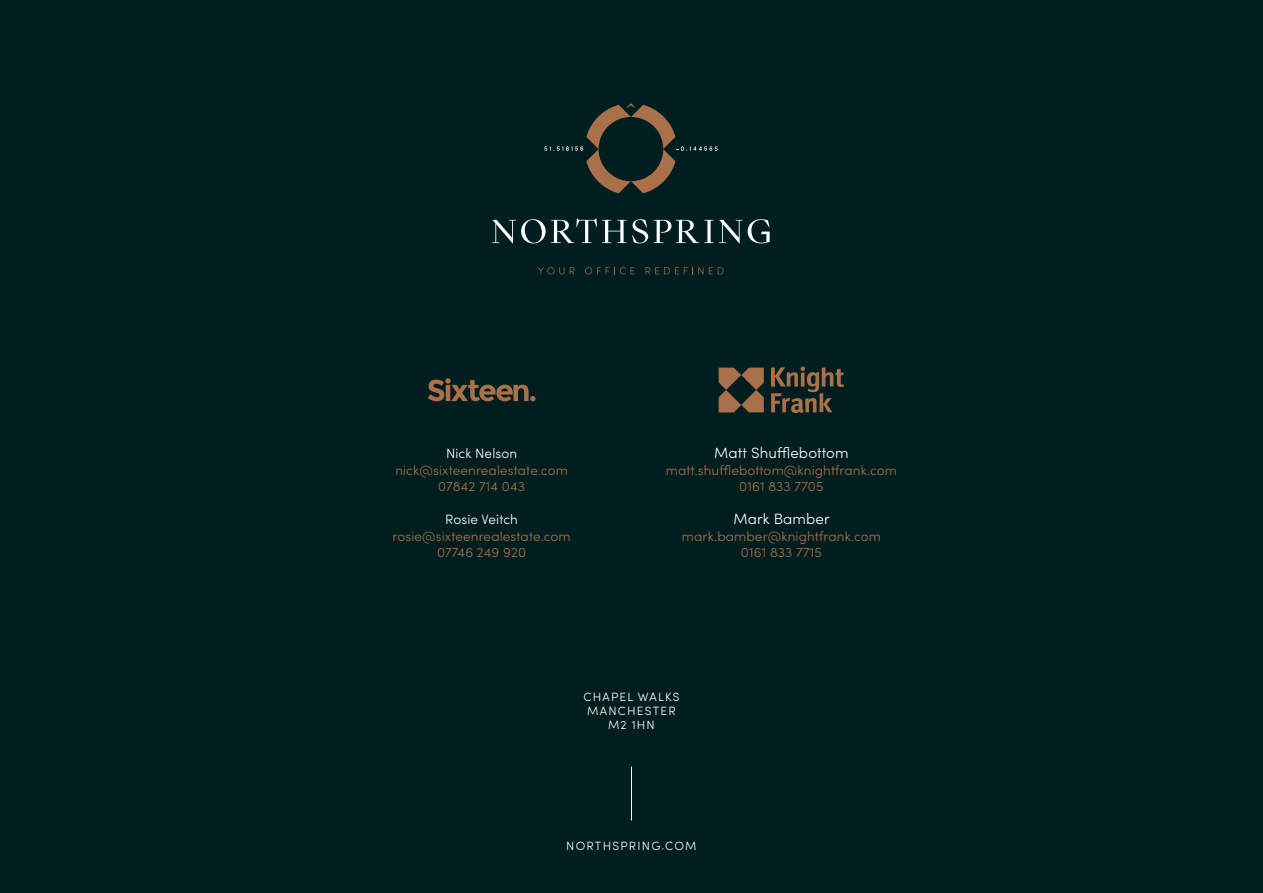
<style>
.page{position:relative;width:1263px;height:893px;background:#001e1f}
.page>*{position:absolute;margin:0;border:0;box-sizing:border-box;transform-origin:0 0}
.t1{font:300 15px "Sofia Pro";letter-spacing:.01em;color:#fff}
.t2{font:300 13.5px "Sofia Pro";letter-spacing:.01em;color:#aa7049}
.t3{font:300 13.5px "Sofia Pro";letter-spacing:.01em;color:#fff}
.t4{font:300 12px/14.4px "Sofia Pro";letter-spacing:.1em;color:#fff;text-align:center}
</style>
<div class="page">
<hr style="left:631px;top:767px;width:1px;height:53px;background:#fff">
<svg style="left:428px;top:378px;width:107px;height:23px"></svg>
<svg style="left:719px;top:368px;width:45px;height:44px"></svg>
<svg style="left:771px;top:366px;width:73px;height:47px"></svg>
<svg style="left:492px;top:218px;width:156px;height:26px"></svg>
<svg style="left:654px;top:219px;width:116px;height:25px"></svg>
<svg style="left:538px;top:267px;width:26px;height:7px"></svg>
<svg style="left:570px;top:267px;width:4px;height:7px"></svg>
<svg style="left:585px;top:267px;width:50px;height:7px"></svg>
<svg style="left:646px;top:267px;width:57px;height:7px"></svg>
<svg style="left:709px;top:267px;width:14px;height:7px"></svg>
<svg style="left:544px;top:103px;width:174px;height:90px"></svg>
<p class="t3" style="left:446px;top:444px;width:73px">Nick Nelson</p>
<p class="t2" style="left:395px;top:460px;width:174px">nick@sixteenrealestate.com</p>
<p class="t2" style="left:438px;top:477px;width:88px">07842 714 043</p>
<p class="t3" style="left:445px;top:510px;width:74px">Rosie Veitch</p>
<p class="t2" style="left:393px;top:526px;width:179px">rosie@sixteenrealestate.com</p>
<p class="t2" style="left:437px;top:543px;width:91px">07746 249 920</p>
<p class="t1" style="left:714px;top:442px;width:136px">Matt Shufflebottom</p>
<p class="t2" style="left:666px;top:460px;width:233px">matt.shufflebottom@knightfrank.com</p>
<p class="t2" style="left:739px;top:477px;width:86px">0161 833 7705</p>
<p class="t1" style="left:733px;top:508px;width:98px">Mark Bamber</p>
<p class="t2" style="left:682px;top:526px;width:200px">mark.bamber@knightfrank.com</p>
<p class="t2" style="left:741px;top:543px;width:82px">0161 833 7715</p>
<p class="t4" style="left:583px;top:688px;width:98px">CHAPEL WALKS<br>MANCHESTER<br>M2 1HN</p>
<p class="t4" style="left:566px;top:838px;width:132px">NORTHSPRING.COM</p>
</div>
